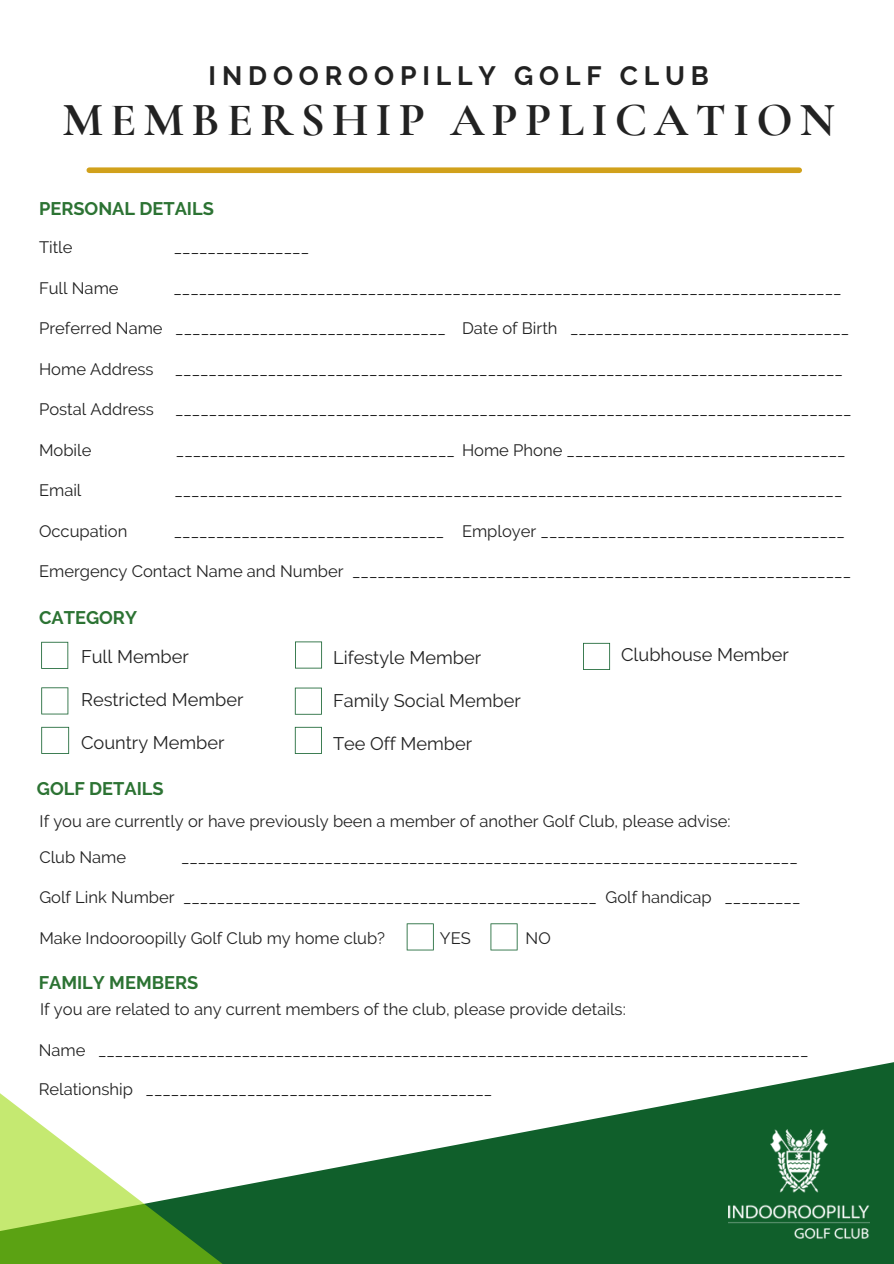
<style>
.page{position:relative;width:894px;height:1264px;background:#fff}
.page>*{position:absolute;margin:0;border:0;box-sizing:border-box;transform-origin:0 0}
.t1{font:700 47.55px "Cormorant Garamond";letter-spacing:.15em;color:#222}
.t2{font:700 26.55px "Raleway";letter-spacing:.22em;color:#222}
.t3{font:18.15px "Raleway";color:#222}
.t4{font:700 18.15px "Raleway";color:#2c7333}
.t5{font:16.5px "Raleway";color:#222}
</style>
<div class="page">
<svg style="left:41px;top:642px;width:27px;height:27px"></svg>
<svg style="left:41px;top:687px;width:27px;height:27px"></svg>
<svg style="left:41px;top:727px;width:28px;height:27px"></svg>
<svg style="left:295px;top:641px;width:27px;height:27px"></svg>
<svg style="left:295px;top:727px;width:27px;height:27px"></svg>
<svg style="left:490px;top:923px;width:27px;height:27px"></svg>
<svg style="left:583px;top:643px;width:27px;height:27px"></svg>
<svg style="left:295px;top:687px;width:27px;height:27px"></svg>
<div style="left:89px;top:167px;width:710px;height:6px;background:#d1a11b"></div>
<svg style="left:436px;top:1062px;width:457px;height:201px;fill:#105f2b"></svg>
<svg style="left:0;top:923px;width:436px;height:340px"></svg>
<img style="left:728px;top:1129px;width:141px;height:108px">
<p class="t2" style="left:208px;top:60px;width:501px">INDOOROOPILLY GOLF CLUB</p>
<p class="t1" style="left:62px;top:91px;width:773px">MEMBERSHIP APPLICATION</p>
<p class="t4" style="left:39px;top:198px;width:176px">PERSONAL DETAILS</p>
<p class="t5" style="left:39px;top:237px;width:35px">Title</p>
<p class="t5" style="left:174px;top:237px;width:137px">________________</p>
<p class="t5" style="left:39px;top:278px;width:81px">Full Name</p>
<p class="t5" style="left:173px;top:278px;width:669px">_______________________________________________________________________________</p>
<p class="t5" style="left:39px;top:318px;width:408px">Preferred Name ________________________________</p>
<p class="t5" style="left:39px;top:359px;width:116px">Home Address</p>
<p class="t5" style="left:175px;top:359px;width:669px">_______________________________________________________________________________</p>
<p class="t5" style="left:39px;top:399px;width:116px">Postal Address</p>
<p class="t5" style="left:175px;top:399px;width:678px">________________________________________________________________________________</p>
<p class="t5" style="left:39px;top:440px;width:54px">Mobile</p>
<p class="t5" style="left:176px;top:440px;width:671px">_________________________________ Home Phone _________________________________</p>
<p class="t5" style="left:39px;top:481px;width:44px">Email</p>
<p class="t5" style="left:174px;top:481px;width:669px">_______________________________________________________________________________</p>
<p class="t5" style="left:39px;top:521px;width:90px">Occupation</p>
<p class="t5" style="left:174px;top:521px;width:272px">________________________________</p>
<p class="t5" style="left:39px;top:562px;width:813px">Emergency Contact Name and Number ___________________________________________________________</p>
<p class="t5" style="left:462px;top:318px;width:388px">Date of Birth _________________________________</p>
<p class="t5" style="left:462px;top:521px;width:384px">Employer ____________________________________</p>
<p class="t4" style="left:39px;top:607px;width:99px">CATEGORY</p>
<p class="t3" style="left:81px;top:646px;width:109px">Full Member</p>
<p class="t3" style="left:81px;top:689px;width:164px">Restricted Member</p>
<p class="t3" style="left:81px;top:732px;width:145px">Country Member</p>
<p class="t4" style="left:37px;top:778px;width:128px">GOLF DETAILS</p>
<p class="t3" style="left:333px;top:647px;width:149px">Lifestyle Member</p>
<p class="t3" style="left:333px;top:690px;width:189px">Family Social Member</p>
<p class="t3" style="left:333px;top:732px;width:141px">Tee Off Member</p>
<p class="t3" style="left:621px;top:644px;width:169px">Clubhouse Member</p>
<p class="t5" style="left:40px;top:811px;width:692px">If you are currently or have previously been a member of another Golf Club, please advise:</p>
<p class="t5" style="left:39px;top:847px;width:88px">Club Name</p>
<p class="t5" style="left:181px;top:847px;width:618px">_________________________________________________________________________</p>
<p class="t5" style="left:39px;top:887px;width:762px">Golf Link Number _________________________________________________ Golf handicap _________</p>
<p class="t5" style="left:39px;top:928px;width:347px">Make Indooroopilly Golf Club my home club?</p>
<p class="t5" style="left:440px;top:928px;width:32px">YES</p>
<p class="t5" style="left:525px;top:928px;width:27px">NO</p>
<p class="t4" style="left:39px;top:971px;width:161px">FAMILY MEMBERS</p>
<p class="t5" style="left:40px;top:999px;width:587px">If you are related to any current members of the club, please provide details:</p>
<p class="t5" style="left:39px;top:1040px;width:771px">Name ____________________________________________________________________________________</p>
<p class="t5" style="left:39px;top:1079px;width:455px">Relationship _________________________________________</p>
</div>
